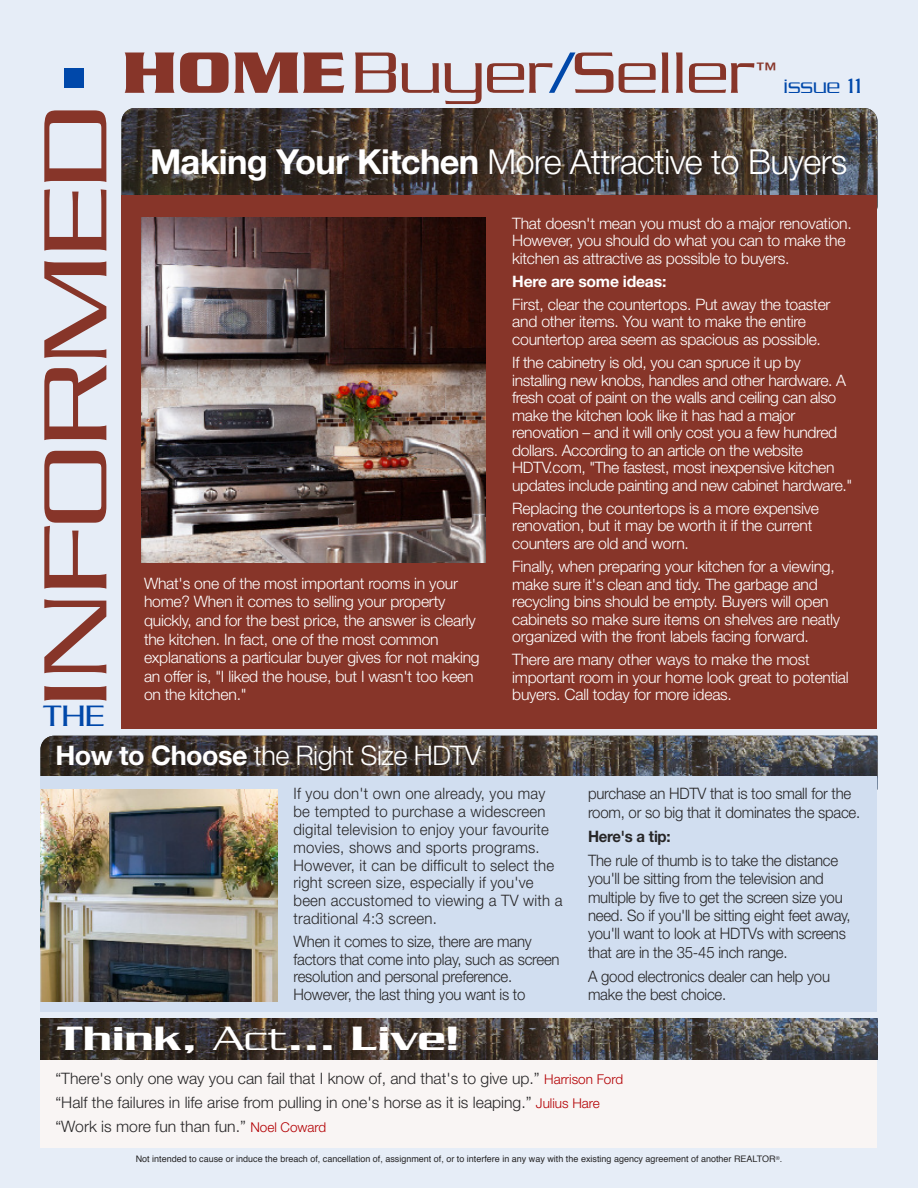
<style>
.page{position:relative;width:918px;height:1188px;background:#e6edf7}
.page>*{position:absolute;margin:0;border:0;box-sizing:border-box;transform-origin:0 0}
.t1{font:300 96.9px "Serpentine Std";color:#873529;scale:1.27 1}
.t2{font:300 63px "Serpentine Std";color:#873529;scale:1.12 1}
.t3{font:500 36.6px "Serpentine Std";color:#fff;scale:1.21 1}
.t4{font:300 34.5px "Helvetica Neue LT Std";letter-spacing:-.02em;color:#fff}
.t5{font:300 31.95px "Serpentine Std";color:#0048aa;scale:1.08 1}
.t6{font:300 27px "Helvetica Neue LT Std";letter-spacing:-.02em;color:#fff}
.t7{font:300 22.5px "Serpentine Std";color:#0048aa}
.t8{font:300 21px "Serpentine Std";color:#873529;scale:1.12 1}
.t9{font:300 15.75px/17.5px "Helvetica Neue LT Std";letter-spacing:-.015em;color:#fff}
.t10{font:300 15.75px/18.5px "Helvetica Neue LT Std";letter-spacing:-.015em;color:#272627;scale:.95 1}
.t11{font:300 15.75px/17.7px "Helvetica Neue LT Std";letter-spacing:.015em;color:#272627;scale:.95 1}
.t12{font:300 15.75px/24px "Helvetica Neue LT Std";letter-spacing:-.015em;color:#272627}
.t13{font:700 15.75px "Helvetica Neue LT Std";letter-spacing:-.015em;color:#fff}
.t14{font:700 15.75px "Helvetica Neue LT Std";letter-spacing:-.015em;color:#272627;scale:.95 1}
.t15{font:9px "Helvetica";color:#272627}
.s1{font-weight:700}
.s2{color:#0048aa}
.s3{font-weight:300}
.s4{font-size:13.5px;color:#b30003}
</style>
<div class="page">
<div style="left:40px;top:1029px;width:838px;height:119px;background:#f9f5f4"></div>
<img style="left:122px;top:108px;width:756px;height:88px">
<div style="left:65px;top:68px;width:19px;height:20px;background:#0048aa"></div>
<div style="left:122px;top:196px;width:756px;height:533px;background:#873529"></div>
<img style="left:142px;top:217px;width:344px;height:346px">
<img style="left:40px;top:736px;width:838px;height:41px">
<img style="left:40px;top:1019px;width:838px;height:41px">
<div style="left:40px;top:777px;width:838px;height:235px;background:#d1def0"></div>
<img style="left:40px;top:789px;width:238px;height:212px">
<h1 class="t1" style="left:44px;top:708px;width:476px;rotate:-90deg">INFORMED</h1>
<h3 class="t5" style="left:43px;top:705px;width:58px">THE</h3>
<h2 class="t2" style="left:122px;top:53px;width:566px"><span class="s1">HOME</span>Buyer<span class="s2">/</span>Seller</h2>
<h3 class="t8" style="left:754px;top:63px;width:22px">™</h3>
<h3 class="t7" style="left:783px;top:79px;width:80px">issue 11</h3>
<h3 class="t4" style="left:150px;top:149px;width:699px"><span class="s1">Making Your Kitchen</span> More Attractive to Buyers</h3>
<p class="t9" style="left:144px;top:575px;width:337px;line-height:18.6px">What's one of the most important rooms in your home? When it comes to selling your property quickly, and for the best price, the answer is clearly the kitchen. In fact, one of the most common explanations a particular buyer gives for not making an offer is, "I liked the house, but I wasn't too keen on the kitchen."</p>
<p class="t9" style="left:512px;top:216px;width:341px">That doesn't mean you must do a major renovation.<br>However, you should do what you can to make the kitchen as attractive as possible to buyers.</p>
<p class="t13" style="left:512px;top:276px;width:156px">Here are some ideas:</p>
<p class="t9" style="left:512px;top:297px;width:320px">First, clear the countertops. Put away the toaster and other items. You want to make the entire countertop area seem as spacious as possible.</p>
<p class="t9" style="left:512px;top:355px;width:342px">If the cabinetry is old, you can spruce it up by installing new knobs, handles and other hardware. A fresh coat of paint on the walls and ceiling can also make the kitchen look like it has had a major renovation – and it will only cost you a few hundred dollars. According to an article on the website HDTV.com, "The fastest, most inexpensive kitchen updates include painting and new cabinet hardware."</p>
<p class="t9" style="left:512px;top:501px;width:308px">Replacing the countertops is a more expensive renovation, but it may be worth it if the current counters are old and worn.</p>
<p class="t9" style="left:512px;top:559px;width:329px">Finally, when preparing your kitchen for a viewing, make sure it's clean and tidy. The garbage and recycling bins should be empty. Buyers will open cabinets so make sure items on shelves are neatly organized with the front labels facing forward.</p>
<p class="t9" style="left:512px;top:652px;width:338px">There are many other ways to make the most important room in your home look great to potential</p>
<p class="t9" style="left:512px;top:688px;width:221px">buyers. Call today for more ideas.</p>
<h3 class="t6" style="left:56px;top:746px;width:427px"><span class="s1">How to Choose</span> the Right Size HDTV</h3>
<p class="t11" style="left:294px;top:787px;width:285px">If you don't own one already, you may be tempted to purchase a widescreen digital television to enjoy your favourite movies, shows and sports programs.<br>However, it can be difficult to select the right screen size, especially if you've been accustomed to viewing a TV with a traditional 4:3 screen.</p>
<p class="t10" style="left:294px;top:934px;width:282px;line-height:17.7px">When it comes to size, there are many factors that come into play, such as screen resolution and personal preference.<br>However, the last thing you want is to</p>
<h3 class="t3" style="left:57px;top:1026px;width:334px">Think, <span class="s3">Act</span>... Live!</h3>
<p class="t10" style="left:588px;top:786px;width:288px">purchase an HDTV that is too small for the room, or so big that it dominates the space.</p>
<p class="t14" style="left:588px;top:831px;width:89px">Here's a tip:</p>
<p class="t10" style="left:588px;top:852px;width:278px">The rule of thumb is to take the distance you'll be sitting from the television and multiple by five to get the screen size you need. So if you'll be sitting eight feet away, you'll want to look at HDTVs with screens that are in the 35-45 inch range.</p>
<p class="t10" style="left:588px;top:968px;width:256px">A good electronics dealer can help you make the best choice.</p>
<p class="t12" style="left:56px;top:1068px;width:569px">“There's only one way you can fail that I know of, and that's to give up.” <span class="s4">Harrison Ford </span>“Half the failures in life arise from pulling in one's horse as it is leaping.” <span class="s4">Julius Hare </span>“Work is more fun than fun.” <span class="s4">Noel Coward</span></p>
<p class="t15" style="left:136px;top:1155px;width:648px">Not intended to cause or induce the breach of, cancellation of, assignment of, or to interfere in any way with the existing agency agreement of another RealtoR<sup>®</sup>.</p>
</div>
